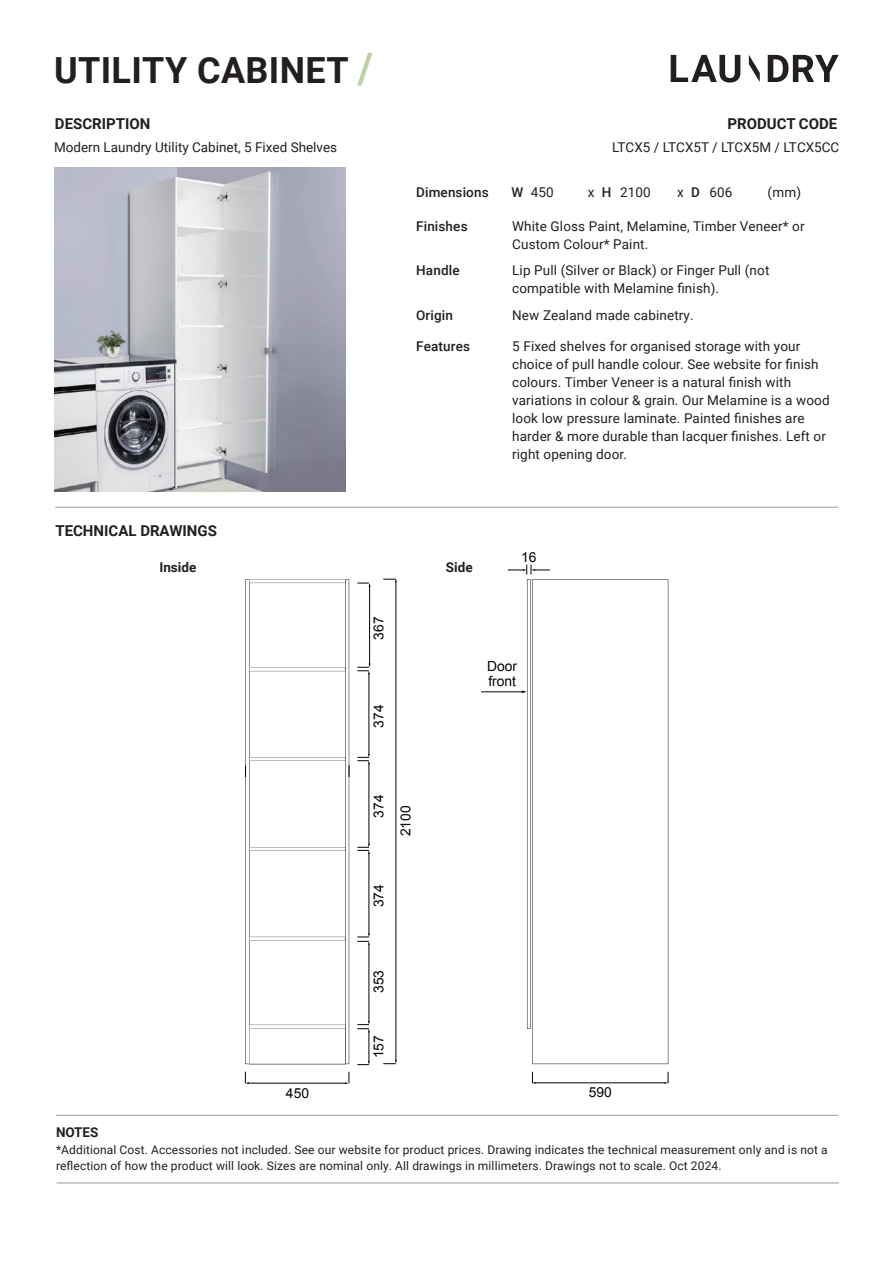
<style>
.page{position:relative;width:893px;height:1263px;background:#fff}
.page>*{position:absolute;margin:0;border:0;box-sizing:border-box;transform-origin:0 0}
.t1{font:700 36px "Roboto";letter-spacing:.01em;color:#231f20}
.t2{font:700 15px "Roboto";color:#231f20}
.t3{font:13.8px/15.3px "Arial";color:#060403}
.t4{font:13.5px/18px "Roboto";letter-spacing:.01em;color:#231f20}
.t5{font:500 13.5px "Roboto";letter-spacing:.01em;color:#231f20}
.t6{font:700 13.5px "Roboto";color:#231f20}
.t7{font:12px/16.5px "Roboto";letter-spacing:.01em;color:#231f20}
.s1{font-size:42px;color:#bdd1a6}
.s2{font-weight:500}
</style>
<div class="page">
<hr style="left:55px;top:507px;width:783px;height:1px;background:#97999c">
<svg style="left:749px;top:55px;width:11px;height:27px"></svg>
<svg style="left:768px;top:55px;width:71px;height:27px"></svg>
<svg style="left:671px;top:55px;width:69px;height:28px"></svg>
<hr style="left:56px;top:1115px;width:782px;height:1px;background:#97999c">
<hr style="left:57px;top:1182px;width:782px;height:1px;background:#97999c">
<img style="left:54px;top:167px;width:291px;height:324px">
<svg style="left:532px;top:579px;width:136px;height:485px"></svg>
<hr style="left:527px;top:579px;width:4px;height:450px;background:#8b8a8a">
<hr style="left:527px;top:580px;width:3px;height:448px;background:#060403">
<hr style="left:535px;top:1082px;width:130px;height:1px;background:#060403">
<svg style="left:508px;top:565px;width:42px;height:10px"></svg>
<hr style="left:481px;top:691px;width:42px;height:1px;background:#060403">
<svg style="left:664px;top:1072px;width:5px;height:12px"></svg>
<svg style="left:532px;top:1072px;width:4px;height:12px"></svg>
<svg style="left:245px;top:579px;width:104px;height:485px"></svg>
<hr style="left:396px;top:581px;width:1px;height:480px;background:#060403">
<svg style="left:349px;top:765px;width:1px;height:12px"></svg>
<svg style="left:245px;top:765px;width:1px;height:12px"></svg>
<svg style="left:383px;top:578px;width:14px;height:4px"></svg>
<svg style="left:383px;top:1060px;width:14px;height:4px"></svg>
<hr style="left:248px;top:1083px;width:98px;height:1px;background:#060403">
<hr style="left:369px;top:1032px;width:1px;height:30px;background:#060403">
<svg style="left:357px;top:1061px;width:13px;height:4px"></svg>
<svg style="left:345px;top:1072px;width:5px;height:12px"></svg>
<svg style="left:245px;top:1072px;width:4px;height:12px"></svg>
<hr style="left:369px;top:586px;width:1px;height:78px;background:#060403">
<svg style="left:357px;top:583px;width:14px;height:4px"></svg>
<svg style="left:249px;top:583px;width:96px;height:442px"></svg>
<svg style="left:249px;top:1028px;width:96px;height:36px"></svg>
<hr style="left:249px;top:1025px;width:96px;height:3px;background:#060403">
<hr style="left:249px;top:667px;width:96px;height:4px;background:#bbbbba">
<hr style="left:249px;top:668px;width:96px;height:3px;background:#060403">
<svg style="left:249px;top:757px;width:96px;height:4px"></svg>
<hr style="left:249px;top:579px;width:96px;height:4px;background:#bcbcbb">
<hr style="left:249px;top:580px;width:96px;height:3px;background:#060403">
<hr style="left:369px;top:674px;width:1px;height:80px;background:#060403">
<svg style="left:357px;top:664px;width:14px;height:10px"></svg>
<hr style="left:249px;top:847px;width:96px;height:4px;background:#bbbbba">
<hr style="left:249px;top:847px;width:96px;height:3px;background:#060403">
<hr style="left:369px;top:763px;width:1px;height:81px;background:#060403">
<svg style="left:357px;top:754px;width:13px;height:10px"></svg>
<hr style="left:249px;top:937px;width:96px;height:3px;background:#060403">
<hr style="left:369px;top:853px;width:1px;height:81px;background:#060403">
<svg style="left:357px;top:844px;width:13px;height:10px"></svg>
<hr style="left:369px;top:944px;width:1px;height:78px;background:#060403">
<svg style="left:357px;top:933px;width:13px;height:12px"></svg>
<svg style="left:357px;top:1021px;width:13px;height:11px"></svg>
<h1 class="t1" style="left:54px;top:44px;width:321px">UTILITY CABINET <span class="s1">/</span></h1>
<p class="t2" style="left:55px;top:113px;width:97px">DESCRIPTION</p>
<p class="t2" style="left:727px;top:113px;width:111px">PRODUCT CODE</p>
<p class="t4" style="left:54px;top:137px;width:285px">Modern Laundry Utility Cabinet, 5 Fixed Shelves</p>
<p class="t2" style="left:55px;top:520px;width:163px">TECHNICAL DRAWINGS</p>
<p class="t4" style="left:612px;top:137px;width:229px">LTCX5 / LTCX5T / LTCX5M / LTCX5CC</p>
<p class="t5" style="left:416px;top:183px;width:74px">Dimensions</p>
<p class="t4" style="left:511px;top:183px;width:44px"><span class="s2">W</span> 450</p>
<p class="t4" style="left:588px;top:183px;width:65px">x <span class="s2">H</span> 2100</p>
<p class="t4" style="left:677px;top:183px;width:57px">x <span class="s2">D</span> 606</p>
<p class="t4" style="left:768px;top:183px;width:35px">(mm)</p>
<p class="t5" style="left:416px;top:217px;width:53px">Finishes</p>
<p class="t4" style="left:512px;top:217px;width:294px">White Gloss Paint, Melamine, Timber Veneer* or<br>Custom Colour* Paint.</p>
<p class="t5" style="left:416px;top:261px;width:45px">Handle</p>
<p class="t4" style="left:512px;top:261px;width:259px">Lip Pull (Silver or Black) or Finger Pull (not compatible with Melamine finish).</p>
<p class="t5" style="left:416px;top:305px;width:38px">Origin</p>
<p class="t4" style="left:512px;top:305px;width:183px">New Zealand made cabinetry.</p>
<p class="t5" style="left:416px;top:337px;width:55px">Features</p>
<p class="t4" style="left:512px;top:337px;width:319px">5 Fixed shelves for organised storage with your choice of pull handle colour. See website for finish colours. Timber Veneer is a natural finish with variations in colour &amp; grain. Our Melamine is a wood look low pressure laminate. Painted finishes are harder &amp; more durable than lacquer finishes. Left or right opening door.</p>
<p class="t6" style="left:159px;top:558px;width:38px">Inside</p>
<p class="t6" style="left:446px;top:558px;width:28px">Side</p>
<p class="t3" style="left:521px;top:549px;width:17px">16</p>
<p class="t3" style="left:371px;top:640px;width:25px;rotate:-90deg">367</p>
<p class="t3" style="left:371px;top:728px;width:25px;rotate:-90deg">374</p>
<p class="t3" style="left:487px;top:658px;width:32px">Door front</p>
<p class="t3" style="left:286px;top:1085px;width:25px">450</p>
<p class="t3" style="left:371px;top:817px;width:25px;rotate:-90deg">374</p>
<p class="t3" style="left:398px;top:836px;width:32px;rotate:-90deg">2100</p>
<p class="t3" style="left:371px;top:907px;width:25px;rotate:-90deg">374</p>
<p class="t3" style="left:371px;top:993px;width:25px;rotate:-90deg">353</p>
<p class="t3" style="left:371px;top:1058px;width:25px;rotate:-90deg">157</p>
<p class="t3" style="left:589px;top:1085px;width:25px">590</p>
<p class="t6" style="left:56px;top:1123px;width:44px">NOTES</p>
<p class="t7" style="left:56px;top:1141px;width:773px">*Additional Cost. Accessories not included. See our website for product prices. Drawing indicates the technical measurement only and is not a reflection of how the product will look. Sizes are nominal only. All drawings in millimeters. Drawings not to scale. Oct 2024.</p>
</div>
